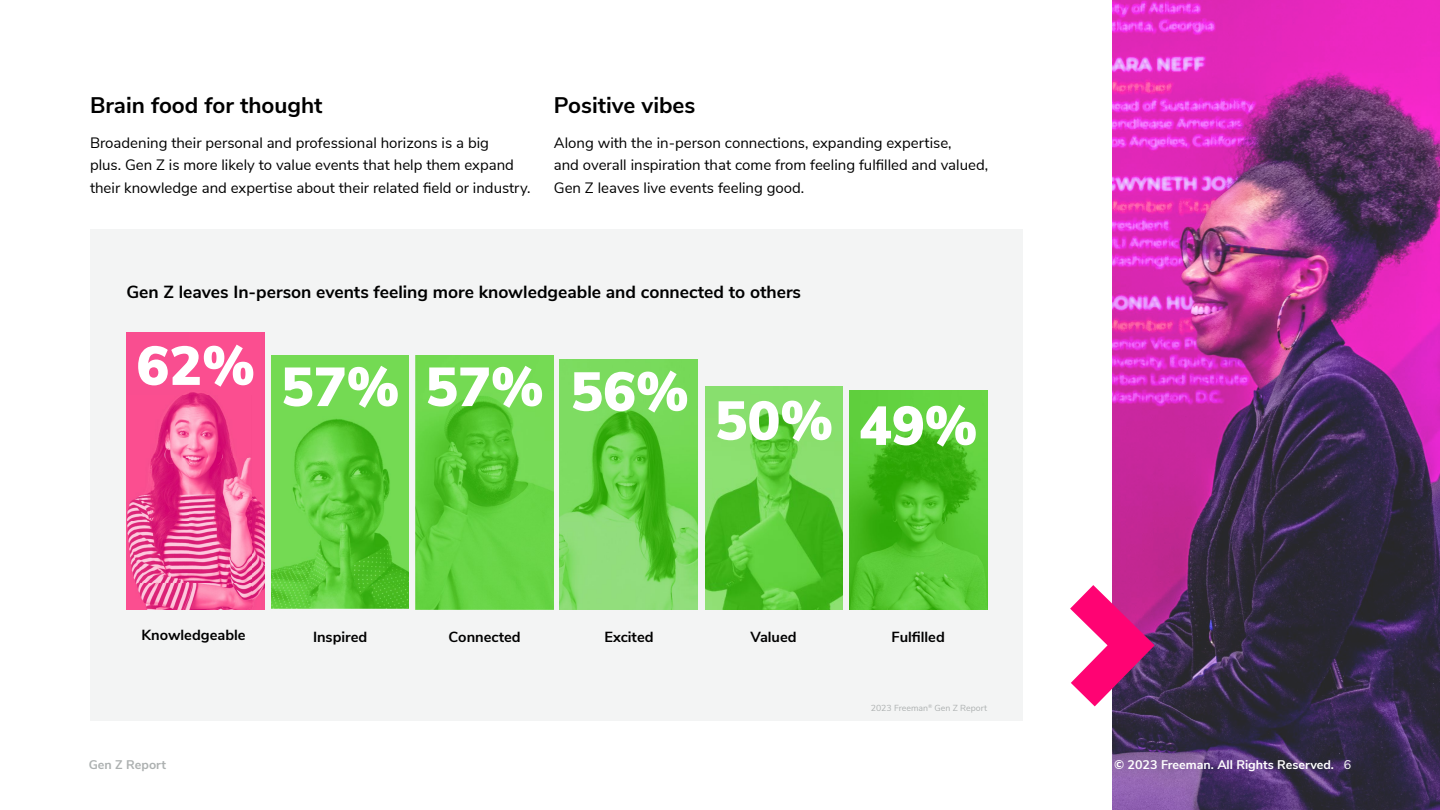
<style>
.page{position:relative;width:1440px;height:810px;background:#fff}
.page>*{position:absolute;margin:0;border:0;box-sizing:border-box;transform-origin:0 0}
.t1{font:900 54.75px "Nunito Sans";color:#fff}
.t2{font:700 22.5px "Nunito Sans";color:#000}
.t3{font:700 17.5px "Nunito Sans";color:#000}
.t4{font:15px/22.5px "Nunito Sans";color:#000}
.t5{font:700 14.62px "Nunito Sans";color:#000}
.t6{font:700 12.5px "Nunito Sans";color:#fff}
.t7{font:700 12.5px "Nunito Sans";color:#adb1b1}
.t8{font:8.75px "Nunito Sans";color:#adb1b1}
.s1{font-weight:400}
</style>
<div class="page">
<div style="left:90px;top:229px;width:932px;height:492px;background:#f3f4f4"></div>
<img style="left:1112px;top:0;width:328px;height:810px">
<svg style="left:1070px;top:585px;width:85px;height:121px"></svg>
<img style="left:849px;top:391px;width:138px;height:218px">
<img style="left:705px;top:386px;width:138px;height:223px">
<img style="left:560px;top:360px;width:138px;height:249px">
<img style="left:416px;top:355px;width:137px;height:254px">
<img style="left:271px;top:355px;width:138px;height:254px">
<img style="left:127px;top:333px;width:137px;height:276px">
<h2 class="t2" style="left:90px;top:88px;width:234px">Brain food for thought</h2>
<p class="t4" style="left:90px;top:130px;width:442px">Broadening their personal and professional horizons is a big<br>plus. Gen Z is more likely to value events that help them expand their knowledge and expertise about their related field or industry.</p>
<h2 class="t2" style="left:554px;top:88px;width:143px">Positive vibes</h2>
<p class="t4" style="left:554px;top:130px;width:436px">Along with the in-person connections, expanding expertise,<br>and overall inspiration that come from feeling fulfilled and valued,<br>Gen Z leaves live events feeling good.</p>
<p class="t3" style="left:126px;top:279px;width:676px">Gen Z leaves In-person events feeling more knowledgeable and connected to others</p>
<h1 class="t1" style="left:137px;top:347px;width:554px">62% 57% 57% 56%</h1>
<h1 class="t1" style="left:715px;top:383px;width:264px">50% 49%</h1>
<p class="t5" style="left:142px;top:624px;width:105px">Knowledgeable</p>
<p class="t5" style="left:313px;top:626px;width:56px">Inspired</p>
<p class="t5" style="left:449px;top:626px;width:74px">Connected</p>
<p class="t5" style="left:605px;top:626px;width:50px">Excited</p>
<p class="t5" style="left:750px;top:626px;width:48px">Valued</p>
<p class="t5" style="left:892px;top:626px;width:55px">Fulfilled</p>
<p class="t8" style="left:871px;top:701px;width:118px">2023 Freeman<sup>®</sup> Gen Z Report</p>
<p class="t7" style="left:89px;top:755px;width:79px">Gen Z Report</p>
<p class="t6" style="left:1114px;top:755px;width:239px">© 2023 Freeman. All Rights Reserved. <span class="s1">6</span></p>
</div>
